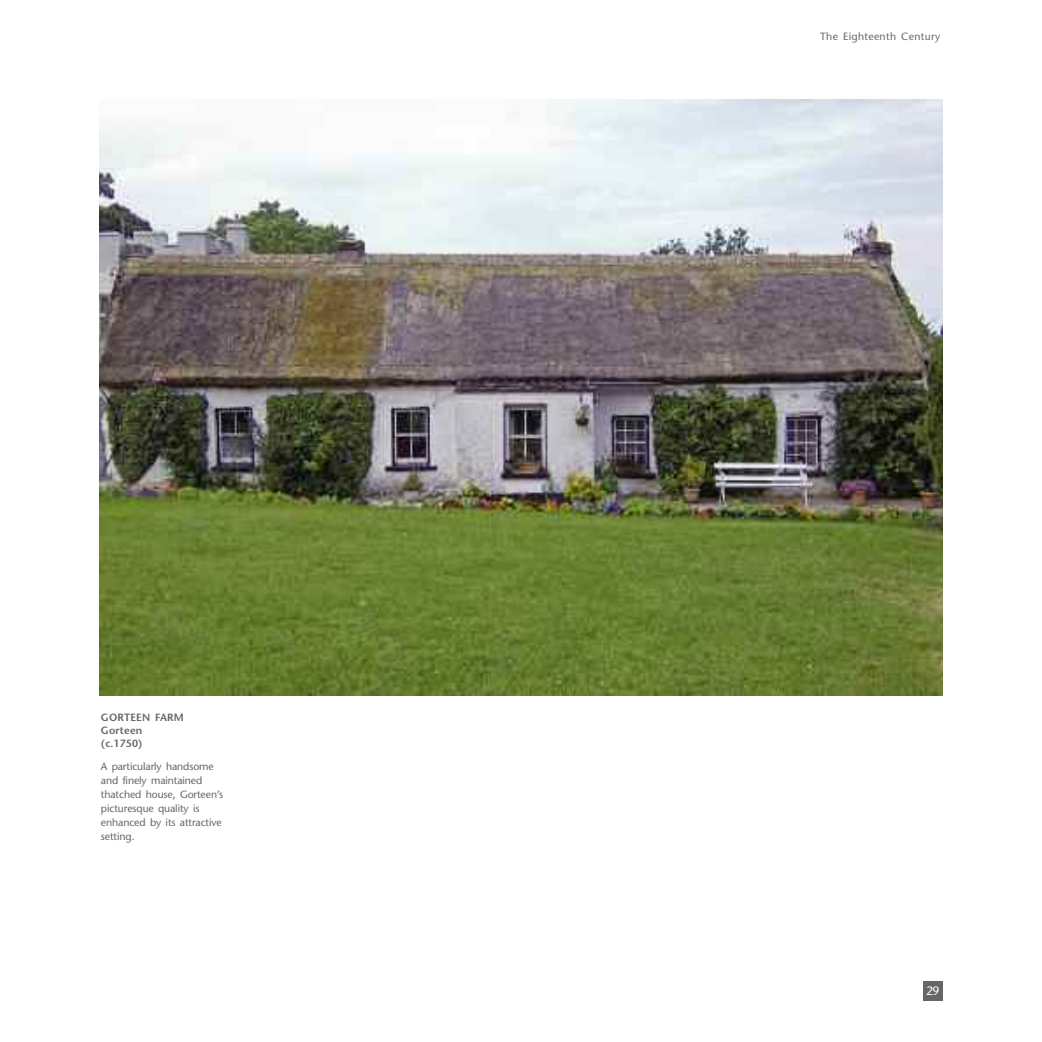
<style>
.page{position:relative;width:1042px;height:1042px;background:#fff}
.page>*{position:absolute;margin:0;border:0;box-sizing:border-box;transform-origin:0 0}
.t1{font:12.25px "Stone Sans";color:#fff}
.t2{font:10.5px/14px "Stone Sans";letter-spacing:-.01em;color:#666}
.t3{font:600 10.5px/13.1px "Stone Sans";letter-spacing:.01em;color:#666}
.t4{font:10.5px "Stone Sans";letter-spacing:.03em;color:#666}
</style>
<div class="page">
<div style="left:923px;top:981px;width:20px;height:20px;background:#666"></div>
<img style="left:99px;top:99px;width:844px;height:596px">
<p class="t3" style="left:101px;top:711px;width:84px">GORTEEN FARM<br>Gorteen (c.1750)</p>
<p class="t2" style="left:101px;top:760px;width:124px">A particularly handsome and finely maintained thatched house, Gorteen’s picturesque quality is enhanced by its attractive setting.</p>
<p class="t4" style="left:820px;top:32px;width:122px">The Eighteenth Century</p>
<p class="t1" style="left:926px;top:986px;width:15px">29</p>
</div>
